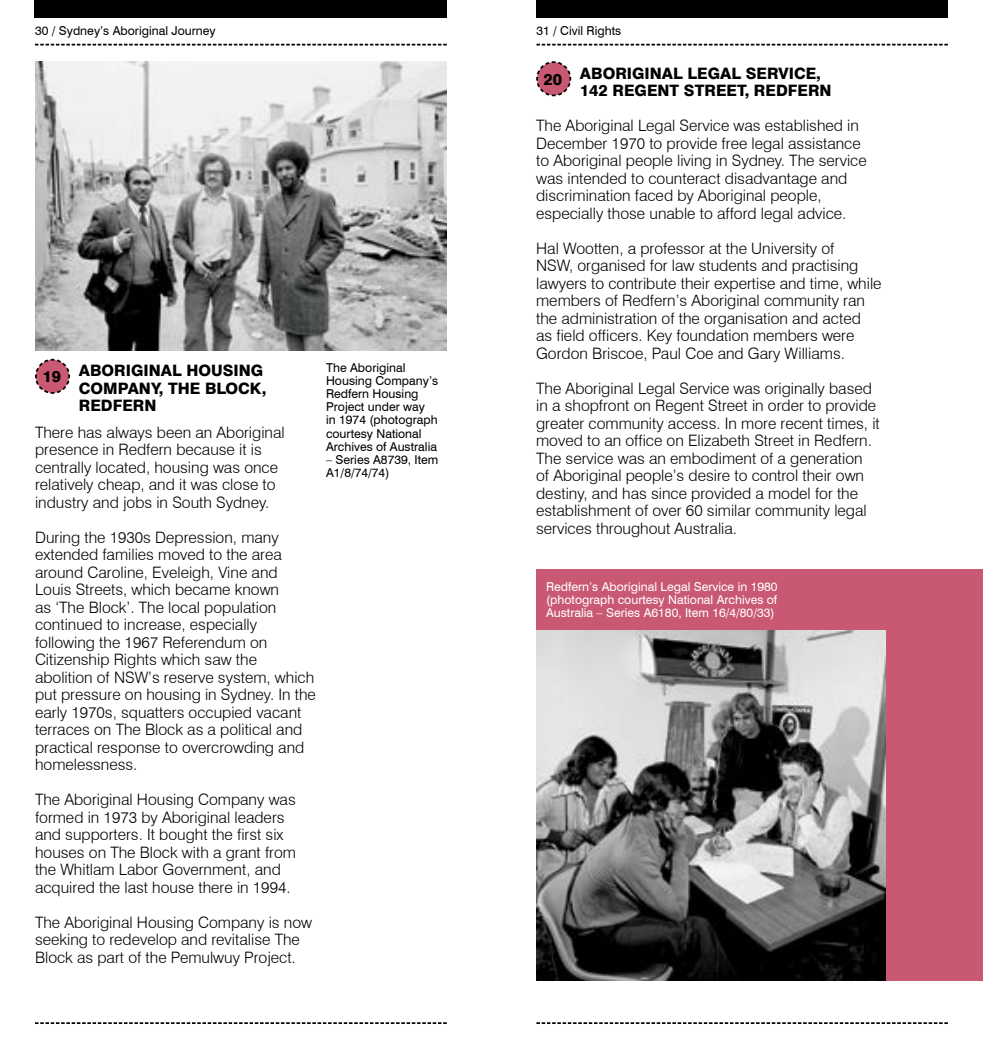
<style>
.page{position:relative;width:983px;height:1042px;background:#fff}
.page>*{position:absolute;margin:0;border:0;box-sizing:border-box;transform-origin:0 0}
.t1{font:300 15.75px/17.5px "Swiss 721 BT";color:#000}
.t2{font:800 15.75px/17.5px "Swiss 721 BT";color:#000}
.t3{font:12.25px/13.1px "Swiss 721 BT";color:#000}
.t4{font:12.25px/13.1px "Swiss 721 BT";color:#fff;text-align:justify}
</style>
<div class="page">
<div style="left:35px;top:0;width:411px;height:18px;background:#000"></div>
<div style="left:536px;top:0;width:411px;height:18px;background:#000"></div>
<svg style="left:35px;top:44px;width:411px;height:2px"></svg>
<svg style="left:35px;top:1022px;width:411px;height:2px"></svg>
<svg style="left:536px;top:44px;width:411px;height:2px"></svg>
<svg style="left:536px;top:1022px;width:411px;height:2px"></svg>
<div style="left:536px;top:569px;width:446px;height:411px;background:#c95873"></div>
<img style="left:35px;top:61px;width:411px;height:289px">
<img style="left:536px;top:630px;width:349px;height:350px">
<svg style="left:536px;top:61px;width:36px;height:36px"></svg>
<svg style="left:35px;top:358px;width:36px;height:36px"></svg>
<p class="t3" style="left:35px;top:24px;width:182px">30 / Sydney’s Aboriginal Journey</p>
<p class="t3" style="left:536px;top:24px;width:86px">31 / Civil Rights</p>
<p class="t2" style="left:579px;top:64px;width:253px;text-indent:-36px">20 ABORIGINAL LEGAL SERVICE,<br>142 REGENT STREET, REDFERN</p>
<p class="t2" style="left:79px;top:362px;width:189px;text-indent:-36px">19 ABORIGINAL HOUSING<br>COMPANY, THE BLOCK,<br>REDFERN</p>
<p class="t1" style="left:35px;top:423px;width:251px">There has always been an Aboriginal presence in Redfern because it is centrally located, housing was once relatively cheap, and it was close to industry and jobs in South Sydney.</p>
<p class="t1" style="left:35px;top:528px;width:282px">During the 1930s Depression, many extended families moved to the area around Caroline, Eveleigh, Vine and Louis Streets, which became known<br>as ‘The Block’. The local population continued to increase, especially following the 1967 Referendum on Citizenship Rights which saw the abolition of NSW’s reserve system, which put pressure on housing in Sydney. I n the early 1970s, squatters occupied vacant terraces on The Block as a political and practical response to overcrowding and homelessness.</p>
<p class="t1" style="left:35px;top:790px;width:262px">The Aboriginal Housing Company was formed in 1973 by Aboriginal leaders and supporters. It bought the first six houses on The Block with a grant from the Whitlam Labor Government, and acquired the last house there in 1994.</p>
<p class="t1" style="left:35px;top:913px;width:278px">The Aboriginal Housing Company is now seeking to redevelop and revitalise The<br>Block as part of the Pemulwuy Project.</p>
<p class="t3" style="left:326px;top:361px;width:113px">The Aboriginal<br>Housing Company’s<br>Redfern Housing<br>Project under way<br>in 1974 (photograph courtesy National<br>Archives of Australia</p>
<p class="t3" style="left:326px;top:453px;width:114px">– Series A8739, Item<br>A1/8/74/74)</p>
<p class="t1" style="left:536px;top:117px;width:332px">The Aboriginal Legal Service was established in December 1970 to provide free legal assistance to Aboriginal people living in Sydney. The service was intended to counteract disadvantage and discrimination faced by Aboriginal people, especially those unable to afford legal advice.</p>
<p class="t1" style="left:536px;top:239px;width:347px">Hal Wootten, a professor at the University of<br>NSW, organised for law students and practising lawyers to contribute their expertise and time, while members of Redfern’s Aboriginal community ran the administration of the organisation and acted<br>as field officers. Key foundation members were Gordon Briscoe, Paul Coe and Gary Williams.</p>
<p class="t1" style="left:536px;top:379px;width:345px">The Aboriginal Legal Service was originally based in a shopfront on Regent Street in order to provide greater community access. I n more recent times, it moved to an office on Elizabeth Street in Redfern.<br>The service was an embodiment of a generation<br>of Aboriginal people’s desire to control their own destiny, and has since provided a model for the establishment of over 60 similar community legal services throughout Australia.</p>
<p class="t4" style="left:546px;top:580px;width:233px">Redfern’s Aboriginal Legal Service in 1980 (photograph courtesy National Archives of Australia – Series A6180, Item 16/4/80/33)</p>
</div>
